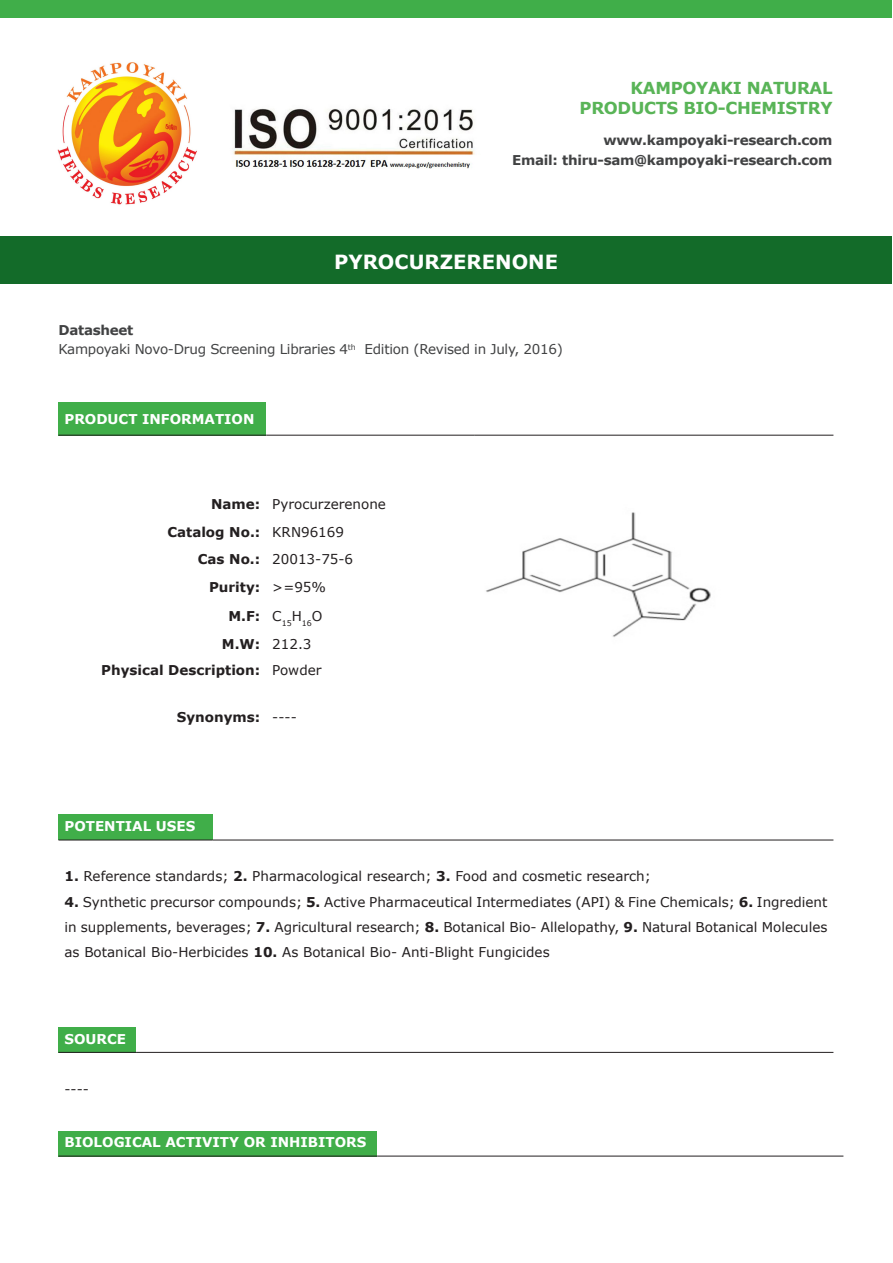
<style>
.page{position:relative;width:893px;height:1263px;background:#fff}
.page>*{position:absolute;margin:0;border:0;box-sizing:border-box;transform-origin:0 0}
.t1{font:700 19.5px "Verdana";color:#fff}
.t2{font:700 16.5px "Verdana";letter-spacing:-.02em;color:#59b457}
.t3{font:13.5px/25.2px "Verdana";color:#231f20;text-align:justify}
.t4{font:700 13.5px "Verdana";letter-spacing:-.02em;color:#414243}
.t5{font:700 13.5px "Verdana";color:#fff}
.t6{font:700 13.5px "Verdana";color:#231f20}
.t7{font:13.5px "Verdana";letter-spacing:-.02em;color:#414243}
.t8{font:7.8px "Verdana";color:#231f20}
.s1{font-weight:700}
</style>
<div class="page">
<img style="left:232px;top:108px;width:243px;height:61px">
<img style="left:57px;top:62px;width:140px;height:143px">
<div style="left:0;top:0;width:892px;height:17px;background:#40ae49"></div>
<div style="left:0;top:236px;width:891px;height:47px;background:#136b29"></div>
<div style="left:58px;top:402px;width:208px;height:33px;background:#40ae49"></div>
<hr style="left:58px;top:435px;width:208px;height:1px;background:#231f20">
<hr style="left:266px;top:435px;width:209px;height:1px;background:#231f20">
<hr style="left:475px;top:435px;width:358px;height:1px;background:#231f20">
<img style="left:486px;top:512px;width:225px;height:125px">
<div style="left:58px;top:815px;width:155px;height:25px;background:#40ae49"></div>
<hr style="left:58px;top:840px;width:155px;height:1px;background:#231f20">
<hr style="left:213px;top:840px;width:620px;height:1px;background:#231f20">
<div style="left:58px;top:1027px;width:78px;height:25px;background:#40ae49"></div>
<hr style="left:58px;top:1052px;width:78px;height:1px;background:#231f20">
<hr style="left:136px;top:1052px;width:697px;height:1px;background:#231f20">
<div style="left:58px;top:1131px;width:319px;height:25px;background:#40ae49"></div>
<hr style="left:58px;top:1156px;width:319px;height:1px;background:#231f20">
<hr style="left:377px;top:1156px;width:466px;height:1px;background:#231f20">
<p class="t2" style="left:631px;top:78px;width:203px">KAMPOYAKI NATURAL</p>
<p class="t2" style="left:580px;top:97px;width:254px">PRODUCTS BIO-CHEMISTRY</p>
<p class="t4" style="left:603px;top:132px;width:231px">www.kampoyaki-research.com</p>
<p class="t4" style="left:512px;top:151px;width:322px">Email: thiru-sam@kampoyaki-research.com</p>
<p class="t1" style="left:334px;top:249px;width:225px">PYROCURZERENONE</p>
<p class="t4" style="left:58px;top:321px;width:76px">Datasheet</p>
<p class="t7" style="left:58px;top:341px;width:506px">Kampoyaki Novo-Drug Screening Libraries 4<sup>th</sup> Edition (Revised in July, 2016)</p>
<p class="t5" style="left:64px;top:410px;width:192px">PRODUCT INFORMATION</p>
<p class="t6" style="left:211px;top:495px;width:51px">Name:</p>
<p class="t3" style="left:272px;top:491px;width:115px">Pyrocurzerenone</p>
<p class="t6" style="left:167px;top:523px;width:94px">Catalog No.:</p>
<p class="t3" style="left:272px;top:519px;width:73px">KRN96169</p>
<p class="t6" style="left:198px;top:551px;width:64px">Cas No.:</p>
<p class="t3" style="left:272px;top:547px;width:82px">20013-75-6</p>
<p class="t6" style="left:209px;top:578px;width:53px">Purity:</p>
<p class="t3" style="left:272px;top:575px;width:55px">&gt;=95%</p>
<p class="t6" style="left:228px;top:608px;width:33px">M.F:</p>
<p class="t8" style="left:272px;top:618px;width:52px"><sup>C</sup>15<sup>H</sup>16<sup>O</sup></p>
<p class="t6" style="left:222px;top:635px;width:40px">M.W:</p>
<p class="t3" style="left:272px;top:631px;width:41px">212.3</p>
<p class="t6" style="left:101px;top:661px;width:161px">Physical Description:</p>
<p class="t3" style="left:272px;top:657px;width:51px">Powder</p>
<p class="t6" style="left:177px;top:708px;width:85px">Synonyms:</p>
<p class="t3" style="left:272px;top:705px;width:26px">----</p>
<p class="t5" style="left:64px;top:817px;width:132px">POTENTIAL USES</p>
<p class="t3" style="left:64px;top:864px;width:588px"><span class="s1">1.</span> Reference standards; <span class="s1">2.</span> Pharmacological research; <span class="s1">3.</span> Food and cosmetic research;</p>
<p class="t3" style="left:64px;top:889px;width:764px"><span class="s1">4.</span> Synthetic precursor compounds; <span class="s1">5.</span> Active Pharmaceutical Intermediates (API) &amp; Fine Chemicals; <span class="s1">6.</span> Ingredient in supplements, beverages; <span class="s1">7.</span> Agricultural research; <span class="s1">8.</span> Botanical Bio- Allelopathy, <span class="s1">9.</span> Natural Botanical Molecules as Botanical Bio-Herbicides <span class="s1">10.</span> As Botanical Bio- Anti-Blight Fungicides</p>
<p class="t5" style="left:64px;top:1030px;width:63px">SOURCE</p>
<p class="t3" style="left:64px;top:1076px;width:26px">----</p>
<p class="t5" style="left:64px;top:1133px;width:303px">BIOLOGICAL ACTIVITY OR INHIBITORS</p>
</div>
